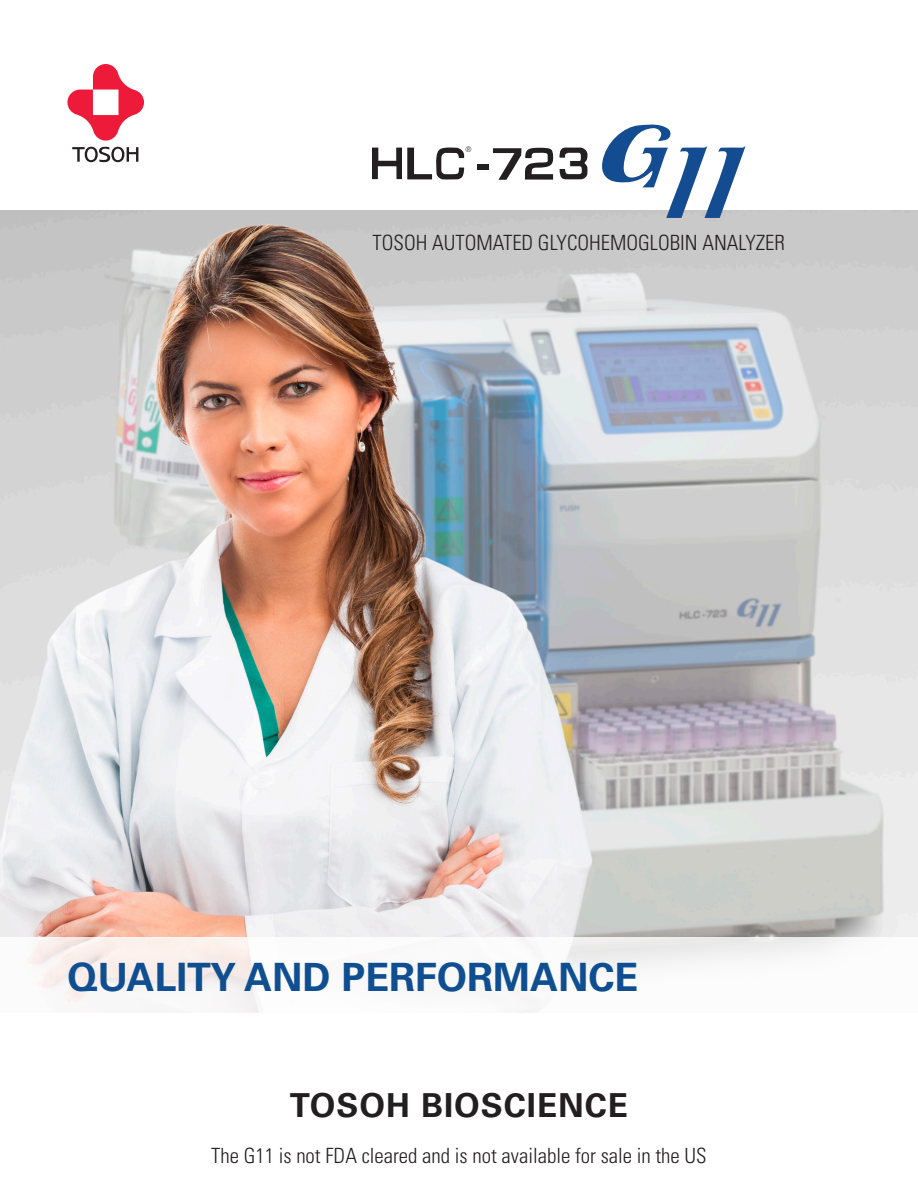
<style>
.page{position:relative;width:918px;height:1188px;background:#fff}
.page>*{position:absolute;margin:0;border:0;box-sizing:border-box;transform-origin:0 0}
.t1{font:700 39px "Univers LT Std";color:#0f4e90}
.t2{font:700 33px "Univers LT Std";letter-spacing:.03em;color:#231f20}
.t3{font:300 condensed 21px "Univers LT Std";color:#231f20}
.t4{font:300 condensed 7.65px "Univers LT Std";color:#231f20}
</style>
<div class="page">
<img style="left:0;top:211px;width:918px;height:727px">
<svg style="left:67px;top:64px;width:77px;height:99px"></svg>
<svg style="left:601px;top:124px;width:144px;height:94px"></svg>
<div style="left:477px;top:165px;width:12px;height:5px;background:#231f20"></div>
<svg style="left:493px;top:147px;width:95px;height:33px"></svg>
<svg style="left:372px;top:148px;width:93px;height:32px"></svg>
<svg style="left:28px;top:938px;width:817px;height:75px"></svg>
<p class="t4" style="left:465px;top:145px;width:8px">®</p>
<p class="t3" style="left:373px;top:230px;width:414px">TOSOH AUTOMATED GLYCOHEMOGLOBIN ANALYZER</p>
<p class="t1" style="left:67px;top:954px;width:572px">QUALITY AND PERFORMANCE</p>
<p class="t2" style="left:290px;top:1086px;width:340px">TOSOH BIOSCIENCE</p>
<p class="t3" style="left:211px;top:1143px;width:497px">The G11 is not FDA cleared and is not available for sale in the US</p>
</div>
